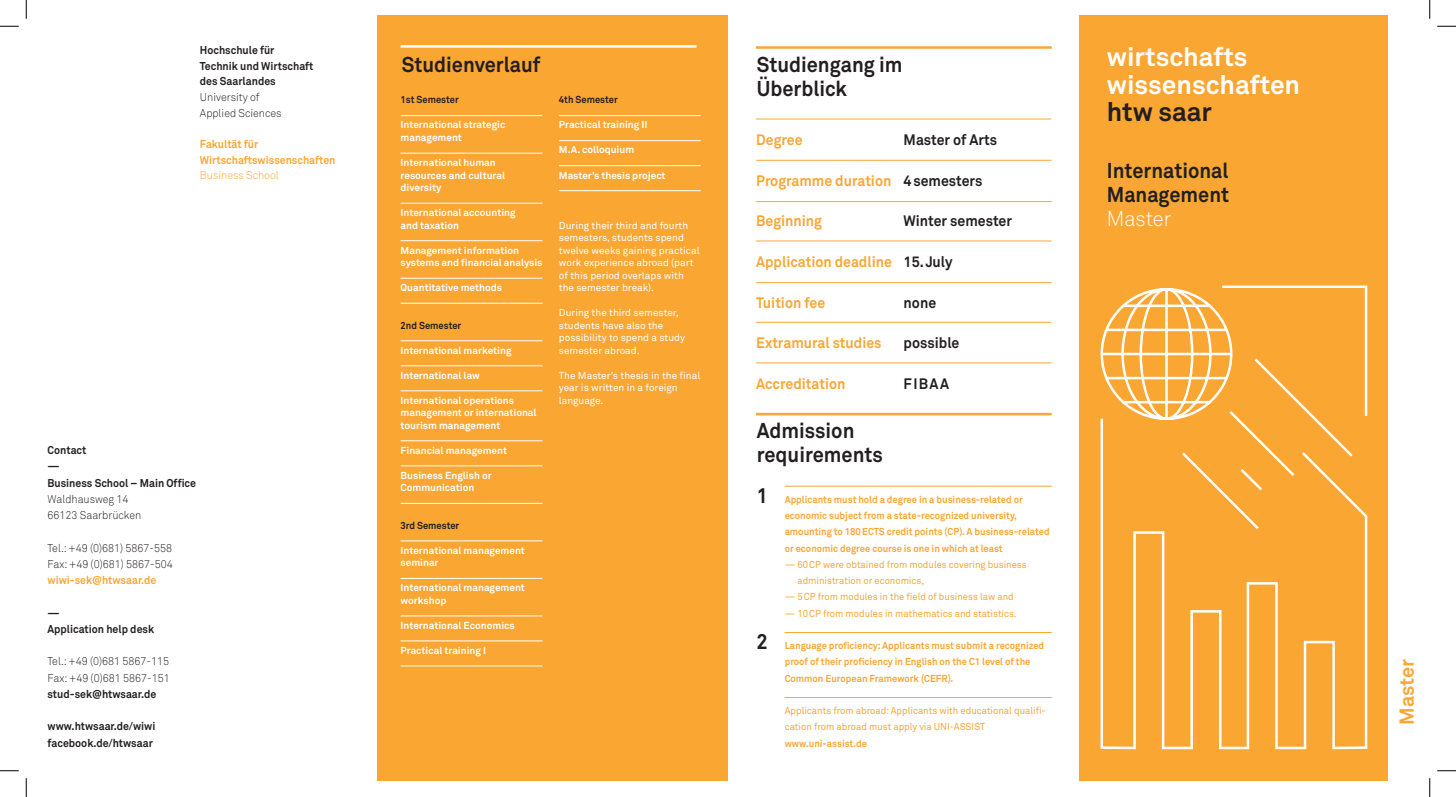
<style>
.page{position:relative;width:1456px;height:797px;background:#fff}
.page>*{position:absolute;margin:0;border:0;box-sizing:border-box;transform-origin:0 0}
.t1{font:700 26.25px/27.5px "Akkurat";color:#fff}
.t2{font:700 26.25px "Akkurat";color:#231f20}
.t3{font:700 21.25px/24.4px "Akkurat";color:#231f20;scale:.94 1}
.t4{font:300 21.25px "Akkurat";color:#fff;scale:.94 1}
.t5{font:700 20px "Akkurat";color:#faa633}
.t6{font:700 15px "Akkurat";color:#faa633;scale:.94 1}
.t7{font:700 15px "Akkurat";color:#231f20;scale:.94 1}
.t8{font:700 11.25px/16.2px "Akkurat";color:#231f20;scale:.94 1}
.t9{font:300 11.25px/16.2px "Akkurat";color:#231f20;scale:.94 1}
.t10{font:700 11.25px/15.6px "Akkurat";color:#faa633;scale:.94 1}
.t11{font:300 11.25px "Akkurat";color:#faa633;scale:.94 1}
.t12{font:700 10px/12.5px "Akkurat";color:#fff}
.t13{font:700 10px/16.2px "Akkurat";color:#faa633;scale:.94 1}
.t14{font:10px/12.5px "Akkurat";color:#fff}
.t15{font:10px/16.2px "Akkurat";color:#faa633;scale:.94 1}
.t16{font:700 10px "Akkurat";color:#231f20;scale:.94 1}
</style>
<div class="page">
<div style="left:1079px;top:16px;width:308px;height:765px;background:#faa633"></div>
<div style="left:377px;top:16px;width:351px;height:765px;background:#faa633"></div>
<svg style="left:1100px;top:285px;width:268px;height:465px"></svg>
<hr style="left:756px;top:46px;width:296px;height:3px;background:#faa633">
<hr style="left:756px;top:413px;width:296px;height:2px;background:#faa633">
<hr style="left:785px;top:486px;width:267px;height:1px;background:#faa633">
<hr style="left:785px;top:632px;width:267px;height:1px;background:#faa633">
<hr style="left:785px;top:697px;width:267px;height:1px;background:#faa633">
<hr style="left:401px;top:115px;width:141px;height:1px;background:#fff">
<hr style="left:401px;top:153px;width:141px;height:1px;background:#fff">
<hr style="left:401px;top:203px;width:141px;height:1px;background:#fff">
<hr style="left:401px;top:240px;width:141px;height:1px;background:#fff">
<hr style="left:401px;top:278px;width:141px;height:1px;background:#fff">
<hr style="left:401px;top:303px;width:141px;height:1px;background:#fff">
<hr style="left:401px;top:340px;width:141px;height:1px;background:#fff">
<hr style="left:401px;top:365px;width:141px;height:1px;background:#fff">
<hr style="left:401px;top:390px;width:141px;height:1px;background:#fff">
<hr style="left:401px;top:440px;width:141px;height:1px;background:#fff">
<hr style="left:401px;top:465px;width:141px;height:1px;background:#fff">
<hr style="left:401px;top:503px;width:141px;height:1px;background:#fff">
<hr style="left:401px;top:540px;width:141px;height:1px;background:#fff">
<hr style="left:401px;top:578px;width:141px;height:1px;background:#fff">
<hr style="left:401px;top:615px;width:141px;height:1px;background:#fff">
<hr style="left:401px;top:640px;width:141px;height:1px;background:#fff">
<hr style="left:401px;top:665px;width:141px;height:1px;background:#fff">
<hr style="left:559px;top:115px;width:142px;height:1px;background:#fff">
<hr style="left:559px;top:140px;width:142px;height:1px;background:#fff">
<hr style="left:559px;top:165px;width:142px;height:1px;background:#fff">
<hr style="left:559px;top:190px;width:142px;height:1px;background:#fff">
<hr style="left:401px;top:45px;width:295px;height:3px;background:#fff">
<hr style="left:756px;top:119px;width:295px;height:1px;background:#faa633">
<hr style="left:756px;top:160px;width:295px;height:1px;background:#faa633">
<hr style="left:756px;top:201px;width:295px;height:1px;background:#faa633">
<hr style="left:756px;top:241px;width:295px;height:1px;background:#faa633">
<hr style="left:756px;top:282px;width:295px;height:1px;background:#faa633">
<hr style="left:756px;top:322px;width:295px;height:1px;background:#faa633">
<hr style="left:756px;top:362px;width:295px;height:1px;background:#faa633">
<svg style="left:0;top:25px;width:19px;height:2px"></svg>
<svg style="left:1437px;top:25px;width:19px;height:2px"></svg>
<svg style="left:0;top:770px;width:19px;height:1px"></svg>
<svg style="left:1437px;top:770px;width:19px;height:1px"></svg>
<svg style="left:25px;top:0;width:2px;height:19px"></svg>
<svg style="left:25px;top:778px;width:2px;height:19px"></svg>
<svg style="left:1429px;top:0;width:1px;height:19px"></svg>
<svg style="left:1429px;top:778px;width:1px;height:19px"></svg>
<p class="t8" style="left:200px;top:42px;width:122px;line-height:15.6px">Hochschule für<br>Technik und Wirtschaft des Saarlandes</p>
<p class="t9" style="left:200px;top:89px;width:88px;line-height:15.6px">University of<br>Applied Sciences</p>
<p class="t10" style="left:200px;top:136px;width:146px">Fakultät für<br>Wirtschaftswissenschaften</p>
<p class="t11" style="left:200px;top:168px;width:85px">Business School</p>
<p class="t8" style="left:48px;top:442px;width:160px">Contact<br>—<br>Business School – Main Office</p>
<p class="t9" style="left:48px;top:490px;width:101px">Waldhausweg 14<br>66123 Saarbrücken</p>
<p class="t9" style="left:48px;top:539px;width:135px">Tel.: +49 (0)681) 5867-558<br>Fax: +49 (0)681) 5867-504</p>
<p class="t10" style="left:48px;top:572px;width:117px">wiwi-sek@htwsaar.de</p>
<p class="t8" style="left:48px;top:604px;width:115px">—<br>Application help desk</p>
<p class="t9" style="left:48px;top:653px;width:132px">Tel.: +49 (0)681 5867-115<br>Fax: +49 (0)681 5867-151</p>
<p class="t8" style="left:48px;top:685px;width:117px">stud-sek@htwsaar.de</p>
<p class="t8" style="left:48px;top:718px;width:116px">www.htwsaar.de/wiwi facebook.de/htwsaar</p>
<h2 class="t3" style="left:402px;top:52px;width:149px">Studienverlauf</h2>
<p class="t16" style="left:401px;top:94px;width:63px">1st Semester</p>
<p class="t12" style="left:401px;top:118px;width:106px">International strategic management</p>
<p class="t12" style="left:401px;top:156px;width:106px">International human resources and cultural diversity</p>
<p class="t12" style="left:401px;top:206px;width:117px">International accounting and taxation</p>
<p class="t12" style="left:401px;top:243px;width:143px">Management information systems and financial analysis</p>
<p class="t12" style="left:401px;top:281px;width:103px">Quantitative methods</p>
<p class="t16" style="left:401px;top:319px;width:66px">2nd Semester</p>
<p class="t12" style="left:401px;top:343px;width:112px">International marketing</p>
<p class="t12" style="left:401px;top:368px;width:81px">International law</p>
<p class="t12" style="left:401px;top:393px;width:137px">International operations management or international tourism management</p>
<p class="t12" style="left:401px;top:443px;width:108px">Financial management</p>
<p class="t12" style="left:401px;top:468px;width:93px">Business English or<br>Communication</p>
<p class="t16" style="left:401px;top:519px;width:64px">3rd Semester</p>
<p class="t12" style="left:401px;top:543px;width:126px">International management seminar</p>
<p class="t12" style="left:401px;top:581px;width:126px">International management workshop</p>
<p class="t12" style="left:401px;top:618px;width:116px">International Economics</p>
<p class="t12" style="left:401px;top:643px;width:87px">Practical training I</p>
<p class="t16" style="left:559px;top:94px;width:64px">4th Semester</p>
<p class="t12" style="left:559px;top:118px;width:90px">Practical training II</p>
<p class="t12" style="left:559px;top:143px;width:77px">M.A. colloquium</p>
<p class="t12" style="left:559px;top:168px;width:108px">Master’s thesis project</p>
<p class="t14" style="left:559px;top:218px;width:142px">During their third and fourth semesters, students spend twelve weeks gaining practical work experience abroad (part of this period overlaps with the semester break).</p>
<p class="t14" style="left:559px;top:306px;width:128px">During the third semester, students have also the possibility to spend a study semester abroad.</p>
<p class="t14" style="left:559px;top:368px;width:143px">The Master’s thesis in the final year is written in a foreign language.</p>
<h2 class="t3" style="left:757px;top:52px;width:156px">Studiengang im<br>Überblick</h2>
<h3 class="t6" style="left:756px;top:130px;width:51px">Degree</h3>
<h3 class="t6" style="left:756px;top:171px;width:145px">Programme duration</h3>
<h3 class="t6" style="left:756px;top:212px;width:72px">Beginning</h3>
<h3 class="t6" style="left:756px;top:252px;width:146px">Application deadline</h3>
<h3 class="t6" style="left:756px;top:293px;width:75px">Tuition fee</h3>
<h3 class="t6" style="left:756px;top:333px;width:135px">Extramural studies</h3>
<h3 class="t6" style="left:756px;top:374px;width:96px">Accreditation</h3>
<h3 class="t7" style="left:903px;top:130px;width:101px">Master of Arts</h3>
<h3 class="t7" style="left:903px;top:171px;width:85px">4semesters</h3>
<h3 class="t7" style="left:903px;top:212px;width:117px">Winter semester</h3>
<h3 class="t7" style="left:903px;top:252px;width:54px">15. July</h3>
<h3 class="t7" style="left:903px;top:293px;width:36px">none</h3>
<h3 class="t7" style="left:903px;top:333px;width:61px">possible</h3>
<h3 class="t7" style="left:903px;top:374px;width:50px">FIBAA</h3>
<h2 class="t3" style="left:757px;top:418px;width:136px">Admission requirements</h2>
<p class="t13" style="left:785px;top:491px;width:283px">Applicants must hold a degree in a business-related or economic subject from a state-recognized university, amounting to 180ECTS credit points (CP). A business-related or economic degree course is one in which at least</p>
<p class="t15" style="left:797px;top:556px;width:245px;text-indent:-13px">— 60CP were obtained from modules covering business administration or economics,</p>
<p class="t15" style="left:785px;top:588px;width:245px">— 5CP from modules in the field of business law and</p>
<p class="t15" style="left:785px;top:604px;width:248px">— 10CP from modules in mathematics and statistics.</p>
<p class="t13" style="left:785px;top:637px;width:278px">Language proficiency: Applicants must submit a recognized proof of their proficiency in English on the C1 level of the<br>Common European Framework (CEFR).</p>
<p class="t15" style="left:785px;top:702px;width:279px">Applicants from abroad: Applicants with educational qualifi&shy;cation from abroad must apply via UNI-ASSIST</p>
<p class="t13" style="left:785px;top:734px;width:89px">www.uni-assist.de</p>
<h2 class="t3" style="left:756px;top:483px;width:14px">1</h2>
<h2 class="t3" style="left:756px;top:629px;width:14px">2</h2>
<h1 class="t1" style="left:1107px;top:43px;width:195px">wirtschafts wissenschaften</h1>
<h1 class="t2" style="left:1107px;top:95px;width:107px">htw saar</h1>
<h2 class="t3" style="left:1107px;top:158px;width:132px">International<br>Management</h2>
<h2 class="t4" style="left:1107px;top:205px;width:70px">Master</h2>
<h3 class="t5" style="left:1394px;top:724px;width:67px;rotate:-90deg">Master</h3>
</div>
